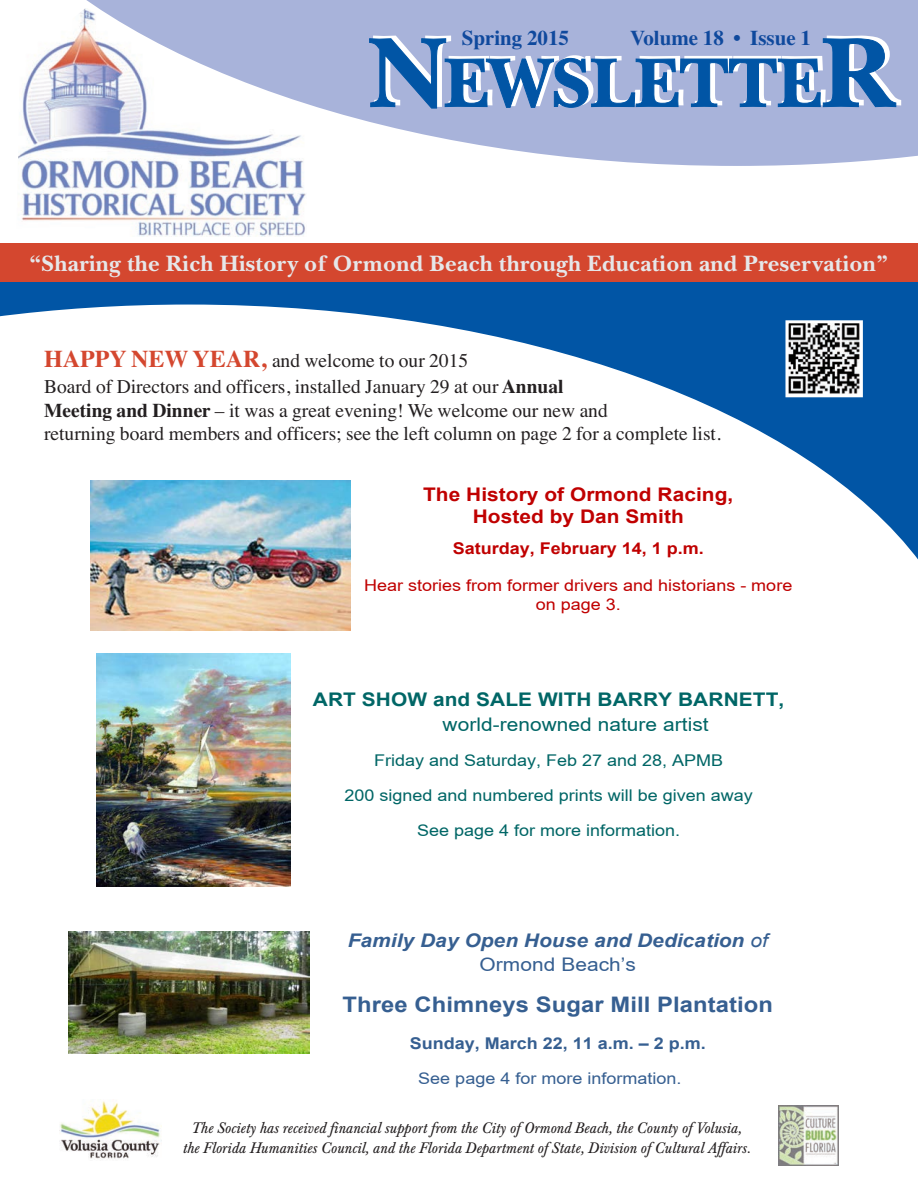
<style>
.page{position:relative;width:918px;height:1188px;background:#fff}
.page>*{position:absolute;margin:0;border:0;box-sizing:border-box;transform-origin:0 0}
.t1{font:700 23.25px "New Baskerville";letter-spacing:.015em;color:#e6e7e9}
.t2{font:700 21.45px "Arial";letter-spacing:.005em;color:#365f91;scale:1.11 1}
.t3{font:700 21px "Times";color:#0f499d}
.t4{font:19.5px/25.7px "Times";color:#231f20}
.t5{font:italic 700 18.75px/24.6px "Arial";letter-spacing:.005em;color:#365f91;text-align:center;scale:1.11 1}
.t6{font:700 18.75px/21.8px "Arial";letter-spacing:.005em;color:#c00000;text-align:center;scale:1.11 1}
.t7{font:700 18.75px "Arial";letter-spacing:.005em;color:#066;scale:1.11 1}
.t8{font:18.75px "Arial";letter-spacing:.005em;color:#066;scale:1.11 1}
.t9{font:16.2px/35px "Arial";color:#066;text-align:center;scale:1.11 1}
.t10{font:16.2px/18.5px "Arial";color:#c00000;text-align:center;scale:1.11 1}
.t11{font:700 16.2px "Arial";color:#365f91;scale:1.11 1}
.t12{font:16.2px "Arial";color:#365f91;scale:1.11 1}
.t13{font:700 16.2px "Arial";color:#c00000;scale:1.11 1}
.t14{font:italic 15px/19.5px "Baskerville BE";color:#231f20;text-align:center}
.s1{font-weight:700;font-size:24px;color:#d4472f}
.s2{font-weight:700}
.s3{font-weight:400}
.s4{font-weight:400;font-style:normal}
</style>
<div class="page">
<svg style="left:85px;top:0;width:833px;height:166px;background:#b4bddf"></svg>
<svg style="left:0;top:282px;width:918px;height:280px"></svg>
<div style="left:0;top:243px;width:918px;height:39px;background:#d4472f"></div>
<svg style="left:369px;top:36px;width:532px;height:73px;background:#7c9ecd"></svg>
<img style="left:18px;top:9px;width:288px;height:228px">
<img style="left:778px;top:1106px;width:60px;height:60px">
<img style="left:60px;top:1101px;width:100px;height:58px">
<img style="left:789px;top:324px;width:70px;height:69px">
<div style="left:785px;top:320px;width:78px;height:77px;border:3px solid #fff"></div>
<img style="left:68px;top:931px;width:241px;height:123px">
<img style="left:91px;top:480px;width:259px;height:150px">
<img style="left:97px;top:654px;width:194px;height:232px">
<p class="t3" style="left:462px;top:26px;width:109px">Spring 2015</p>
<p class="t3" style="left:630px;top:26px;width:182px">Volume 18 • Issue 1</p>
<p class="t1" style="left:30px;top:249px;width:860px">“Sharing the Rich History of Ormond Beach through Education and Preservation”</p>
<p class="t4" style="left:44px;top:348px;width:521px"><span class="s1">HAPPY NEW YEAR,</span> and welcome to our 2015<br>Board of Directors and officers, installed January 29 at our <span class="s2">Annual</span></p>
<p class="t4" style="left:44px;top:398px;width:678px;line-height:23.4px"><span class="s2">Meeting and Dinner</span> – it was a great evening! We welcome our new and<br>returning board members and officers; see the left column on page 2 for a complete list.</p>
<p class="t6" style="left:423px;top:483px;width:281px">The History of Ormond Racing,<br>Hosted by Dan Smith</p>
<p class="t13" style="left:453px;top:539px;width:228px">Saturday, February 14, 1 p.m.</p>
<p class="t10" style="left:364px;top:576px;width:387px">Hear stories from former drivers and historians - more on page 3.</p>
<p class="t7" style="left:313px;top:689px;width:426px">ART SHOW and SALE WITH BARRY BARNETT,</p>
<p class="t8" style="left:443px;top:714px;width:241px">world-renowned nature artist</p>
<p class="t9" style="left:345px;top:743px;width:369px">Friday and Saturday, Feb 27 and 28, APMB<br>200 signed and numbered prints will be given away<br>See page 4 for more information.</p>
<p class="t5" style="left:348px;top:928px;width:380px">Family Day Open House and Dedication <span class="s3">of<br></span><span class="s4">Ormond Beach’s</span></p>
<p class="t2" style="left:342px;top:993px;width:389px">Three Chimneys Sugar Mill Plantation</p>
<p class="t11" style="left:410px;top:1034px;width:268px">Sunday, March 22, 11 a.m. – 2 p.m.</p>
<p class="t12" style="left:418px;top:1069px;width:239px">See page 4 for more information.</p>
<p class="t14" style="left:182px;top:1120px;width:570px">The Society has received financial support from the City of Ormond Beach, the County of Volusia, the Florida Humanities Council, and the Florida Department of State, Division of Cultural Affairs.</p>
</div>
